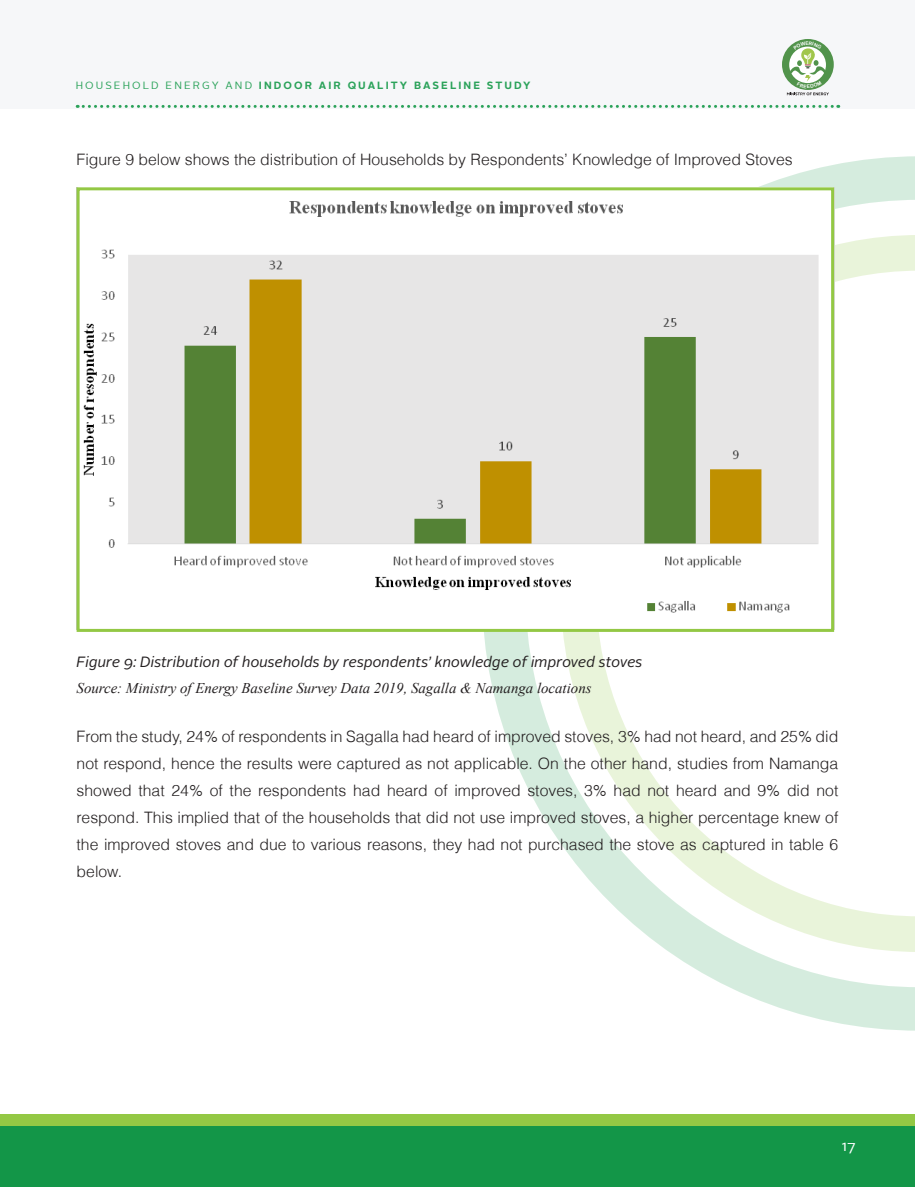
<style>
.page{position:relative;width:915px;height:1187px;background:#fff}
.page>*{position:absolute;margin:0;border:0;box-sizing:border-box;transform-origin:0 0}
.body_text{font:300 15.75px/27px "Helvetica";color:#231f20;text-align:justify}
.t1{font:15px "Alright Sans";color:#fff}
.figure_caption{font:italic 14.85px "Alright Sans";color:#231f20}
.source{font:italic 14.85px "Times New Roman";color:#231f20}
.t2{font:700 10.5px "Alright Sans";letter-spacing:.2em;color:#2ba25a}
.s1{font-weight:400}
</style>
<div class="page">
<div style="left:0;top:0;width:914px;height:108px;background:#f6f7f9"></div>
<div style="left:0;top:1114px;width:914px;height:72px;background:#93c844"></div>
<div style="left:0;top:1126px;width:914px;height:60px;background:#139648"></div>
<svg style="left:484px;top:156px;width:430px;height:874px"></svg>
<svg style="left:560px;top:235px;width:354px;height:716px"></svg>
<svg style="left:77px;top:105px;width:761px;height:3px"></svg>
<svg style="left:781px;top:39px;width:52px;height:51px"></svg>
<img style="left:83px;top:191px;width:746px;height:437px">
<div style="left:77px;top:187px;width:756px;height:445px;border:3px solid #93c844"></div>
<svg style="left:786px;top:41px;width:42px;height:54px"></svg>
<p class="t2" style="left:76px;top:78px;width:456px"><span class="s1">HOUSEHOLD ENERGY AND</span> INDOOR AIR QUALITY BASELINE STUDY</p>
<p class="body_text" style="left:77px;top:146px;width:717px">Figure 9 below shows the distribution of Households by Respondents’ Knowledge of Improved Stoves</p>
<p class="figure_caption" style="left:77px;top:651px;width:567px">Figure 9: Distribution of households by respondents’ knowledge of improved stoves</p>
<p class="source" style="left:77px;top:678px;width:516px">Source: Ministry of Energy Baseline Survey Data 2019, Sagalla &amp; Namanga locations</p>
<p class="body_text" style="left:77px;top:722px;width:763px">From the study, 24% of respondents in Sagalla had heard of improved stoves, 3% had not heard, and 25% did not respond, hence the results were captured as not applicable. On the other hand, studies from Namanga showed that 24% of the respondents had heard of improved stoves, 3% had not heard and 9% did not respond. This implied that of the households that did not use improved stoves, a higher percentage knew of the improved stoves and due to various reasons, they had not purchased the stove as captured in table 6 below.</p>
<p class="t1" style="left:841px;top:1137px;width:16px">17</p>
</div>
